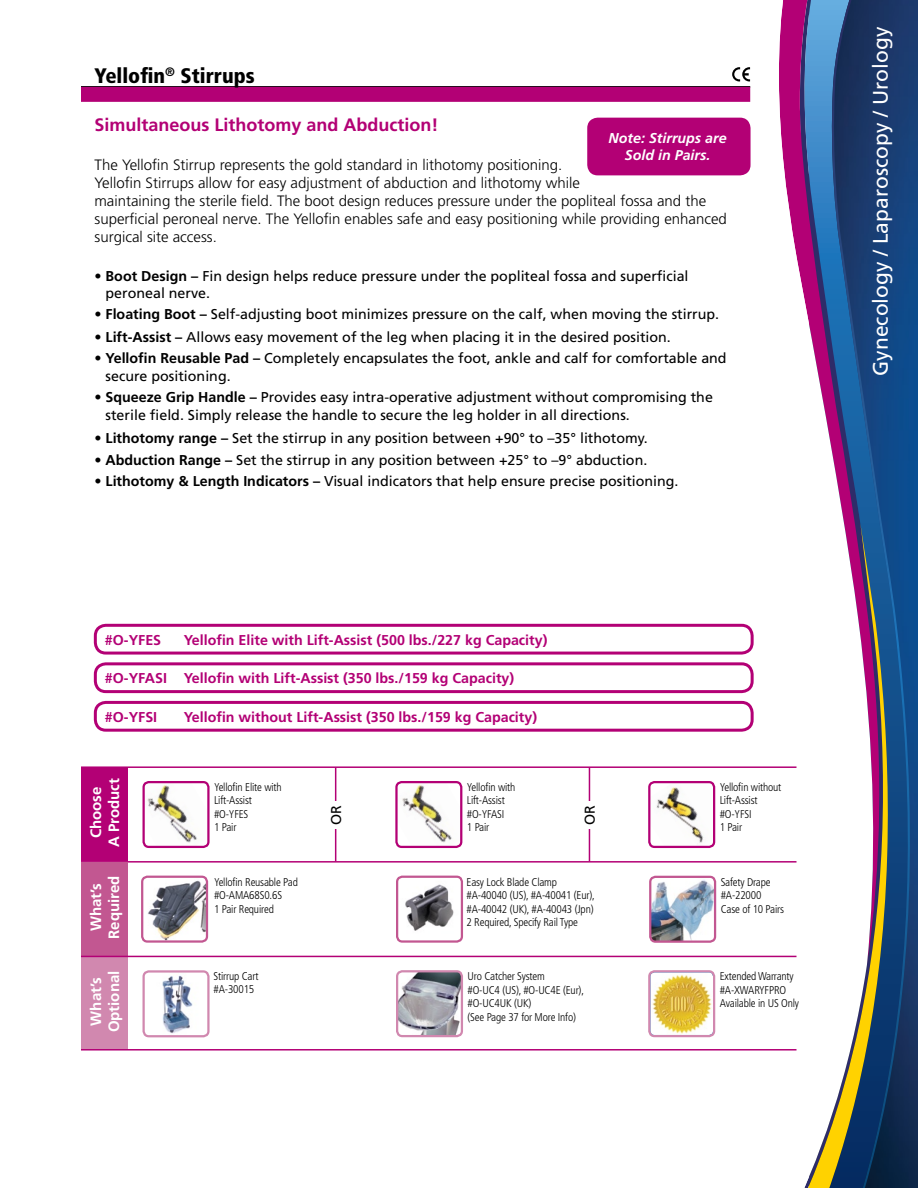
<style>
.page{position:relative;width:918px;height:1188px;background:#fff}
.page>*{position:absolute;margin:0;border:0;box-sizing:border-box;transform-origin:0 0}
.t1{font:21px "Frutiger";color:#fff}
.t2{font:900 condensed 21px "Frutiger";color:#000}
.t3{font:700 18px "Frutiger";color:#b30075}
.t4{font:300 15px/18px "Frutiger";color:#000}
.t5{font:700 15px/18px "Frutiger";color:#fff;text-align:center}
.t6{font:14.25px/18px "Frutiger";color:#000}
.t7{font:700 14.25px "Frutiger";color:#b30075}
.t8{font:italic 700 14.25px/16.5px "Frutiger";color:#fff;text-align:center}
.t9{font:300 condensed 11.25px/13.5px "Frutiger";letter-spacing:-.015em;color:#000}
.s1{font-weight:700}
</style>
<div class="page">
<svg style="left:877px;top:0;width:41px;height:1188px;background:#1a4676"></svg>
<svg style="left:774px;top:0;width:103px;height:1188px"></svg>
<hr style="left:589px;top:767px;width:1px;height:94px;background:#b30075">
<div style="left:579px;top:801px;width:21px;height:28px;background:#fff"></div>
<hr style="left:335px;top:767px;width:1px;height:94px;background:#b30075">
<div style="left:325px;top:801px;width:21px;height:28px;background:#fff"></div>
<svg style="left:649px;top:971px;width:65px;height:65px"></svg>
<div style="left:648px;top:970px;width:67px;height:67px;border:2px solid #d188af;border-radius:5px"></div>
<img style="left:397px;top:973px;width:65px;height:63px">
<div style="left:396px;top:970px;width:67px;height:67px;border:2px solid #d188af;border-radius:5px"></div>
<img style="left:650px;top:877px;width:65px;height:65px">
<div style="left:649px;top:876px;width:67px;height:67px;border:2px solid #c25791;border-radius:5px"></div>
<hr style="left:81px;top:86px;width:669px;height:2px;background:#000">
<div style="left:81px;top:87px;width:669px;height:15px;background:#b30075"></div>
<svg style="left:732px;top:67px;width:18px;height:14px"></svg>
<img style="left:142px;top:877px;width:65px;height:63px">
<div style="left:141px;top:876px;width:67px;height:67px;border:2px solid #c25791;border-radius:5px"></div>
<img style="left:397px;top:877px;width:65px;height:63px">
<div style="left:396px;top:876px;width:67px;height:67px;border:2px solid #c25791;border-radius:5px"></div>
<hr style="left:81px;top:861px;width:715px;height:2px;background:#b30075">
<img style="left:144px;top:782px;width:63px;height:65px">
<div style="left:143px;top:781px;width:67px;height:67px;border:2px solid #b30075;border-radius:5px"></div>
<img style="left:398px;top:782px;width:63px;height:65px">
<div style="left:395px;top:781px;width:67px;height:67px;border:2px solid #b30075;border-radius:5px"></div>
<img style="left:649px;top:782px;width:65px;height:65px">
<div style="left:648px;top:781px;width:67px;height:67px;border:2px solid #b30075;border-radius:5px"></div>
<svg style="left:81px;top:768px;width:47px;height:281px;background:#c14991"></svg>
<hr style="left:81px;top:766px;width:715px;height:2px;background:#b30075">
<img style="left:162px;top:975px;width:31px;height:59px">
<div style="left:143px;top:970px;width:67px;height:67px;border:2px solid #d188af;border-radius:5px"></div>
<hr style="left:81px;top:1049px;width:715px;height:2px;background:#b30075">
<hr style="left:81px;top:956px;width:715px;height:1px;background:#b30075">
<div style="left:587px;top:118px;width:164px;height:57px;background:#b30075;border-radius:11px"></div>
<div style="left:94px;top:624px;width:660px;height:31px;border:3px solid #b30075;border-radius:11px"></div>
<div style="left:94px;top:662px;width:660px;height:31px;border:3px solid #b30075;border-radius:11px"></div>
<div style="left:94px;top:701px;width:660px;height:31px;border:3px solid #b30075;border-radius:11px"></div>
<h1 class="t2" style="left:94px;top:63px;width:162px">Yellofin<sup>®</sup> Stirrups</h1>
<p class="t3" style="left:94px;top:114px;width:346px">Simultaneous Lithotomy and Abduction!</p>
<p class="t4" style="left:94px;top:156px;width:634px">The Yellofin Stirrup represents the gold standard in lithotomy positioning.<br>Yellofin Stirrups allow for easy adjustment of abduction and lithotomy while<br>maintaining the sterile field. The boot design reduces pressure under the popliteal fossa and the superficial peroneal nerve. The Yellofin enables safe and easy positioning while providing enhanced surgical site access.</p>
<p class="t6" style="left:106px;top:267px;width:585px;line-height:17.1px;text-indent:-11px"><span class="s1">• Boot Design –</span> Fin design helps reduce pressure under the popliteal fossa and superficial peroneal nerve.</p>
<p class="t6" style="left:94px;top:305px;width:626px"><span class="s1">• Floating Boot –</span> Self-adjusting boot minimizes pressure on the calf, when moving the stirrup.</p>
<p class="t6" style="left:94px;top:327px;width:578px"><span class="s1">• Lift-Assist –</span> Allows easy movement of the leg when placing it in the desired position.</p>
<p class="t6" style="left:106px;top:349px;width:623px;text-indent:-11px"><span class="s1">• Yellofin Reusable Pad –</span> Completely encapsulates the foot, ankle and calf for comfortable and secure positioning.</p>
<p class="t6" style="left:106px;top:388px;width:609px;text-indent:-11px"><span class="s1">• Squeeze Grip Handle –</span> Provides easy intra-operative adjustment without compromising the sterile field. Simply release the handle to secure the leg holder in all directions.</p>
<p class="t6" style="left:94px;top:429px;width:555px"><span class="s1">• Lithotomy range –</span> Set the stirrup in any position between +90° to –35° lithotomy.</p>
<p class="t6" style="left:94px;top:451px;width:554px"><span class="s1">• Abduction Range –</span> Set the stirrup in any position between +25° to –9° abduction.</p>
<p class="t6" style="left:94px;top:472px;width:586px"><span class="s1">• Lithotomy &amp; Length Indicators –</span> Visual indicators that help ensure precise positioning.</p>
<p class="t8" style="left:609px;top:130px;width:119px">Note: Stirrups are<br>Sold in Pairs.</p>
<p class="t7" style="left:105px;top:631px;width:58px">#O-YFES</p>
<p class="t7" style="left:184px;top:631px;width:365px">Yellofin Elite with Lift-Assist (500 lbs./227 kg Capacity)</p>
<p class="t7" style="left:105px;top:670px;width:411px">#O-YFASI Yellofin with Lift-Assist (350 lbs./159 kg Capacity)</p>
<p class="t7" style="left:105px;top:709px;width:54px">#O-YFSI</p>
<p class="t7" style="left:184px;top:709px;width:355px">Yellofin without Lift-Assist (350 lbs./159 kg Capacity)</p>
<p class="t5" style="left:87px;top:847px;width:70px;rotate:-90deg">Choose<br>A Product</p>
<p class="t5" style="left:87px;top:939px;width:65px;rotate:-90deg">What’s<br>Required</p>
<p class="t5" style="left:87px;top:1032px;width:63px;rotate:-90deg">What’s<br>Optional</p>
<p class="t9" style="left:214px;top:780px;width:69px">Yellofin Elite with<br>Lift-Assist #O-YFES<br>1 Pair</p>
<p class="t9" style="left:467px;top:780px;width:50px">Yellofin with<br>Lift-Assist #O-YFASI<br>1 Pair</p>
<p class="t9" style="left:720px;top:780px;width:63px">Yellofin without<br>Lift-Assist #O-YFSI<br>1 Pair</p>
<p class="t6" style="left:327px;top:825px;width:21px;rotate:-90deg">OR</p>
<p class="t6" style="left:581px;top:825px;width:21px;rotate:-90deg">OR</p>
<p class="t9" style="left:214px;top:875px;width:85px">Yellofin Reusable Pad #O-AMA68S0.6S<br>1 Pair Required</p>
<p class="t9" style="left:467px;top:875px;width:130px">Easy Lock Blade Clamp #A-40040 (US), #A-40041 (Eur), #A-40042 (UK), #A-40043 (Jpn)<br>2 Required, Specify Rail Type</p>
<p class="t9" style="left:214px;top:969px;width:47px">Stirrup Cart #A-30015</p>
<p class="t9" style="left:468px;top:970px;width:118px">Uro Catcher System<br>#O-UC4 (US), #O-UC4E (Eur), #O-UC4UK (UK)<br>(See Page 37 for More Info)</p>
<p class="t9" style="left:721px;top:875px;width:65px">Safety Drape #A-22000<br>Case of 10 Pairs</p>
<p class="t9" style="left:720px;top:970px;width:81px">Extended Warranty #A-XWARYFPRO<br>Available in US Only</p>
<h1 class="t1" style="left:868px;top:376px;width:350px;rotate:-90deg">Gynecology / Laparoscopy / Urology</h1>
</div>
